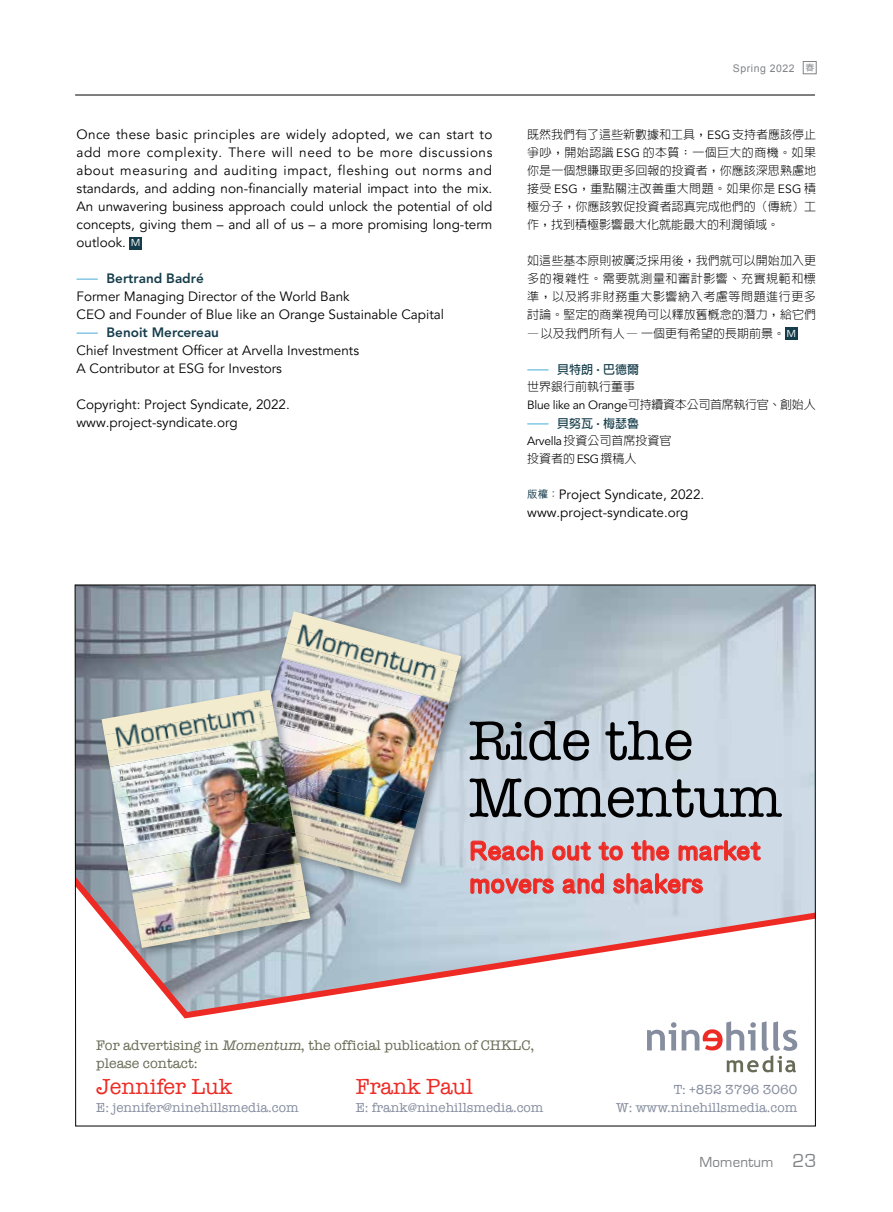
<style>
.page{position:relative;width:893px;height:1212px;background:#fff}
.page>*{position:absolute;margin:0;border:0;box-sizing:border-box;transform-origin:0 0}
.t1{font:57px/57px "American Typewriter";letter-spacing:-.005em;color:#000}
.t2{font:800 24px/33px "ARR Gothic 1";letter-spacing:.01em;color:#ee2a24}
.t3{font:22.5px "American Typewriter";color:#ee2a24}
.t4{font:15px "Eurostile";letter-spacing:.01em;color:#808285}
.t5{font:14.25px/18px "American Typewriter";color:#686b55}
.t6{font:13.5px/18px "Avenir";color:#000}
.t7{font:13.5px/18px "American Typewriter";color:#858d9e;text-align:right}
.t8{font:800 13.5px "Avenir";color:#143c4a}
.t9{font:300 12px/18px "AR Hei B5";color:#000;text-align:justify}
.t10{font:12px "Avenir";letter-spacing:-.025em;color:#000}
.t11{font:10.5px "Arial";letter-spacing:.05em;color:#808285}
.s1{font-family:"Eurostile";font-size:10.5px;color:#fff}
.s2{font-family:"AR Hei B5";font-weight:500;font-size:9px}
.s3{font-family:"Avenir";font-weight:400}
.s4{font-family:"Eurostile";font-weight:400;font-size:10.5px;color:#fff}
.s5{font-weight:700;color:#143c4a}
.s6{font-family:"Avenir";font-weight:800;font-size:13.5px;color:#143c4a}
.s7{font-family:"AR Hei B5";font-weight:300}
.s8{font-family:"M Hei HK";font-weight:500;font-size:10.5px;color:#143c4a}
.s9{font-style:italic}
.s10{font-size:19.5px}
</style>
<div class="page">
<hr style="left:75px;top:95px;width:740px;height:1px;background:#000">
<div style="left:803px;top:61px;width:13px;height:13px;border:1px solid #808285"></div>
<img style="left:75px;top:585px;width:741px;height:541px">
<div style="left:130px;top:237px;width:12px;height:12px;background:#143c4a"></div>
<hr style="left:77px;top:278px;width:21px;height:2px;background:#84c8e6">
<hr style="left:77px;top:332px;width:21px;height:2px;background:#84c8e6">
<div style="left:785px;top:328px;width:12px;height:12px;background:#143c4a"></div>
<hr style="left:527px;top:369px;width:22px;height:2px;background:#84c8e6">
<hr style="left:527px;top:423px;width:22px;height:2px;background:#84c8e6">
<p class="t6" style="left:77px;top:126px;width:417px;text-align:justify">Once these basic principles are widely adopted, we can start to add more complexity. There will need to be more discussions about measuring and auditing impact, fleshing out norms and standards, and adding non-financially material impact into the mix.<br>An unwavering business approach could unlock the potential of old concepts, giving them – and all of us – a more promising long-term outlook. <span class="s1">M</span></p>
<p class="t8" style="left:107px;top:271px;width:99px">Bertrand Badré</p>
<p class="t6" style="left:77px;top:288px;width:369px">Former Managing Director of the World Bank<br>CEO and Founder of Blue like an Orange Sustainable Capital</p>
<p class="t8" style="left:107px;top:325px;width:114px">Benoit Mercereau</p>
<p class="t6" style="left:77px;top:342px;width:284px">Chief Investment Officer at Arvella Investments<br>A Contributor at ESG for Investors</p>
<p class="t6" style="left:77px;top:396px;width:215px">Copyright: Project Syndicate, 2022. www.project-syndicate.org</p>
<p class="t11" style="left:733px;top:62px;width:83px">Spring 2022 <span class="s2">春</span></p>
<p class="t9" style="left:527px;top:125px;width:290px">既然我們有了這些新數據和工具，<span class="s3">ESG</span>支持者應該停止爭吵，開始認識 <span class="s3">ESG</span> 的本質：一個巨大的商機。如果你是一個想賺取更多回報的投資者，你應該深思熟慮地接受 <span class="s3">ESG</span>，重點關注改善重大問題。如果你是 <span class="s3">ESG</span> 積極分子，你應該敦促投資者認真完成他們的（傳統）工作，找到積極影響最大化就能最大的利潤領域。</p>
<p class="t9" style="left:527px;top:251px;width:290px">如這些基本原則被廣泛採用後，我們就可以開始加入更多的複雜性。需要就測量和審計影響、充實規範和標準，以及將非財務重大影響納入考慮等問題進行更多討論。堅定的商業視角可以釋放舊概念的潛力，給它們—以及我們所有人— 一個更有希望的長期前景。<span class="s4">M</span></p>
<p class="t9" style="left:527px;top:361px;width:113px;line-height:17.2px;text-indent:30px"><span class="s5">貝特朗</span> <span class="s6">·</span> <span class="s5">巴德爾</span>世界銀行前執行董事</p>
<p class="t10" style="left:527px;top:398px;width:290px">Blue like an Orange<span class="s7">可持續資本公司首席執行官、創始人</span></p>
<p class="t9" style="left:527px;top:414px;width:146px;text-align:left;text-indent:30px"><span class="s5">貝努瓦</span> <span class="s6">·</span> <span class="s5">梅瑟魯<br></span><span class="s3">Arvella</span>投資公司首席投資官投資者的<span class="s3">ESG</span>撰稿人</p>
<p class="t6" style="left:527px;top:485px;width:179px"><span class="s8">版權：</span>Project Syndicate, 2022. www.project-syndicate.org</p>
<h1 class="t1" style="left:469px;top:710px;width:315px">Ride the<br>Momentum</h1>
<h2 class="t2" style="left:469px;top:836px;width:293px">Reach out to the market movers and shakers</h2>
<p class="t5" style="left:96px;top:1035px;width:439px">For advertising in <span class="s9">Momentum</span>, the official publication of CHKLC, please contact:</p>
<h3 class="t3" style="left:96px;top:1069px;width:138px">Jennifer Luk</h3>
<h3 class="t3" style="left:356px;top:1069px;width:119px">Frank Paul</h3>
<p class="t7" style="left:96px;top:1098px;width:204px">E: jennifer@ninehillsmedia.com</p>
<p class="t7" style="left:356px;top:1098px;width:189px">E: frank@ninehillsmedia.com</p>
<p class="t7" style="left:616px;top:1080px;width:183px">T: +852 3796 3060<br>W: www.ninehillsmedia.com</p>
<p class="t4" style="left:699px;top:1154px;width:118px">Momentum <span class="s10">23</span></p>
</div>
